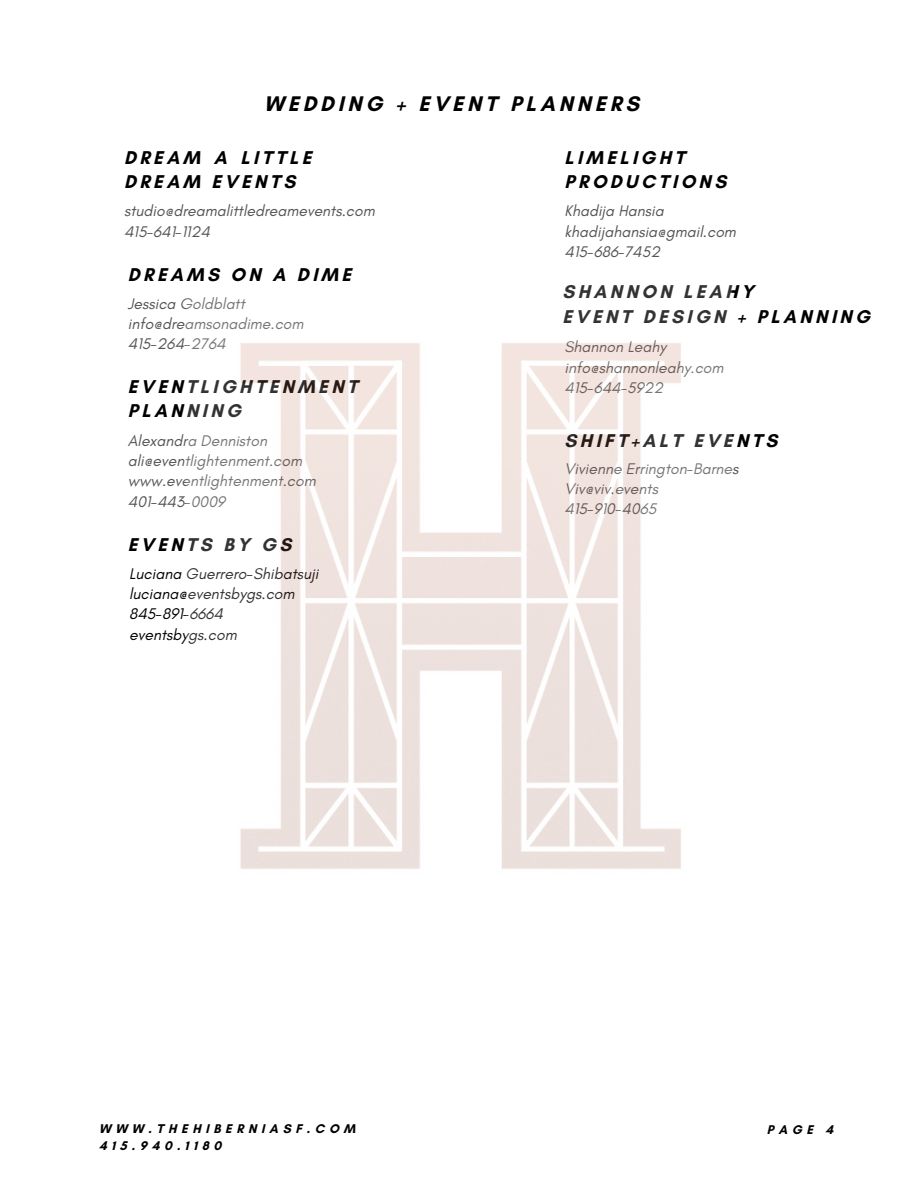
<style>
.page{position:relative;width:918px;height:1188px;background:#fff}
.page>*{position:absolute;margin:0;border:0;box-sizing:border-box;transform-origin:0 0}
.t1{font:700 21.6px "Glacial Indifference";letter-spacing:.18em;color:#000}
.t2{font:700 18.9px/23.7px "Glacial Indifference";letter-spacing:.18em;color:#000}
.t3{font:italic 15.75px/20.2px "Glacial Indifference";color:#545454}
.t4{font:italic 15.75px/20.2px "Glacial Indifference";color:#000}
.t5{font:700 12.9px/16.8px "Glacial Indifference";letter-spacing:.36em;color:#000}
</style>
<div class="page">
<img style="left:240px;top:343px;width:441px;height:526px">
<h1 class="t1" style="left:264px;top:90px;width:377px">WEDDING + EVENT PLANNERS</h1>
<p class="t2" style="left:124px;top:145px;width:189px">DREAM A LITTLE<br>DREAM EVENTS</p>
<p class="t3" style="left:124px;top:201px;width:252px">studio@dreamalittledreamevents.com<br>415-641-1124</p>
<p class="t2" style="left:128px;top:263px;width:225px">DREAMS ON A DIME</p>
<p class="t3" style="left:128px;top:293px;width:177px">Jessica Goldblatt info@dreamsonadime.com<br>415-264-2764</p>
<p class="t2" style="left:128px;top:375px;width:231px">EVENTLIGHTENMENT<br>PLANNING</p>
<p class="t3" style="left:128px;top:431px;width:189px">Alexandra Denniston ali@eventlightenment.com www.eventlightenment.com<br>401-443-0009</p>
<p class="t2" style="left:128px;top:533px;width:165px">EVENTS BY GS</p>
<p class="t4" style="left:129px;top:564px;width:191px">Luciana Guerrero-Shibatsuji luciana@eventsbygs.com<br>845-891-6664 eventsbygs.com</p>
<p class="t2" style="left:565px;top:145px;width:163px">LIMELIGHT<br>PRODUCTIONS</p>
<p class="t3" style="left:565px;top:201px;width:173px">Khadija Hansia khadijahansia@gmail.com<br>415-686-7452</p>
<p class="t2" style="left:563px;top:278px;width:309px;line-height:25.8px">SHANNON LEAHY<br>EVENT DESIGN + PLANNING</p>
<p class="t3" style="left:565px;top:337px;width:160px">Shannon Leahy info@shannonleahy.com<br>415-644-5922</p>
<p class="t2" style="left:565px;top:429px;width:214px">SHIFT+ALT EVENTS</p>
<p class="t3" style="left:565px;top:459px;width:175px">Vivienne Errington-Barnes<br>Viv@viv.events<br>415-910-4065</p>
<p class="t5" style="left:99px;top:1120px;width:258px">WWW.THEHIBERNIASF.COM<br>415.940.1180</p>
<p class="t5" style="left:767px;top:1122px;width:68px">PAGE 4</p>
</div>
